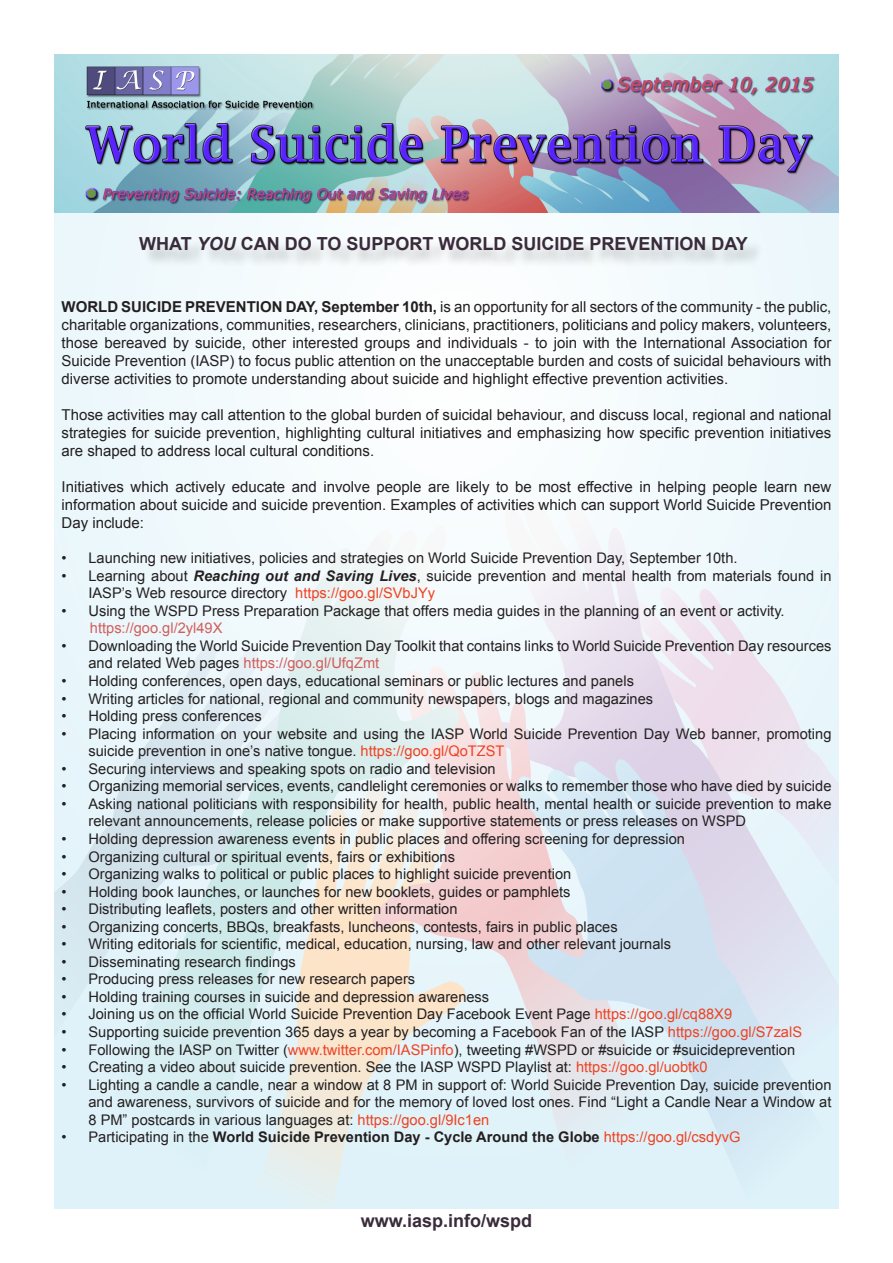
<style>
.page{position:relative;width:893px;height:1263px;background:#fff}
.page>*{position:absolute;margin:0;border:0;box-sizing:border-box;transform-origin:0 0}
.t1{font:700 18px "Arial";color:#3a2b3b}
.t2{font:15px/18px "Arial";color:#231f20;text-align:justify}
.t3{font:14.7px/17.5px "Arial";color:#231f20}
.t4{font:700 14.7px "Arial";color:#231f20}
.t5{font:14.7px "Arial";color:#d15e5b}
.s1{font-style:italic}
.s2{font-weight:700}
.s3{font-weight:700;font-style:italic}
.s4{color:#ef4222}
.s5{color:#d15e5b}
.s6{font-weight:400}
.s7{font-weight:400;color:#ef4222}
</style>
<div class="page">
<div style="left:54px;top:214px;width:785px;height:995px;background:#f4fafd"></div>
<svg style="left:54px;top:641px;width:10px;height:397px"></svg>
<svg style="left:538px;top:534px;width:301px;height:223px"></svg>
<svg style="left:464px;top:666px;width:242px;height:543px"></svg>
<svg style="left:517px;top:757px;width:322px;height:452px;background:#dce6f1"></svg>
<svg style="left:64px;top:585px;width:400px;height:624px"></svg>
<img style="left:54px;top:54px;width:785px;height:158px">
<div style="left:142px;top:239px;width:623px;height:30px;background:#231f20;opacity:.25"></div>
<p class="t1" style="left:139px;top:232px;width:610px">WHAT <span class="s1">YOU</span> CAN DO TO SUPPORT WORLD SUICIDE PREVENTION DAY</p>
<p class="t2" style="left:62px;top:297px;width:771px"><span class="s2">WORLD SUICIDE PREVENTION DAY, September 10th,</span> is an opportunity for all sectors of the community - the public, charitable organizations, communities, researchers, clinicians, practitioners, politicians and policy makers, volunteers, those bereaved by suicide, other interested groups and individuals - to join with the International Association for Suicide Prevention (IASP) to focus public attention on the unacceptable burden and costs of suicidal behaviours with diverse activities to promote understanding about suicide and highlight effective prevention activities.</p>
<p class="t2" style="left:62px;top:405px;width:771px">Those activities may call attention to the global burden of suicidal behaviour, and discuss local, regional and national strategies for suicide prevention, highlighting cultural initiatives and emphasizing how specific prevention initiatives are shaped to address local cultural conditions.</p>
<p class="t2" style="left:62px;top:477px;width:771px">Initiatives which actively educate and involve people are likely to be most effective in helping people learn new information about suicide and suicide prevention. Examples of activities which can support World Suicide Prevention Day include:</p>
<p class="t3" style="left:62px;top:549px;width:678px">• Launching new initiatives, policies and strategies on World Suicide Prevention Day, September 10th.</p>
<p class="t3" style="left:88px;top:567px;width:744px;text-indent:-27px">• Learning about <span class="s3">Reaching out and Saving Lives</span>, suicide prevention and mental health from materials found in<br>IASP’s Web resource directory <span class="s4">https://goo.gl/SVbJYy</span></p>
<p class="t3" style="left:62px;top:602px;width:725px">• Using the WSPD Press Preparation Package that offers media guides in the planning of an event or activity.</p>
<p class="t5" style="left:90px;top:618px;width:134px">https://goo.gl/2yl49X</p>
<p class="t3" style="left:88px;top:637px;width:744px;text-indent:-27px">• Downloading the World Suicide Prevention Day Toolkit that contains links to World Suicide Prevention Day resources and related Web pages <span class="s5">https://goo.gl/UfqZmt</span></p>
<p class="t3" style="left:62px;top:672px;width:574px">• Holding conferences, open days, educational seminars or public lectures and panels</p>
<p class="t3" style="left:62px;top:690px;width:593px">• Writing articles for national, regional and community newspapers, blogs and magazines</p>
<p class="t3" style="left:62px;top:707px;width:202px">• Holding press conferences</p>
<p class="t3" style="left:88px;top:725px;width:744px;text-indent:-27px">• Placing information on your website and using the IASP World Suicide Prevention Day Web banner, promoting suicide prevention in one’s native tongue. <span class="s4">https://goo.gl/QoTZST</span></p>
<p class="t3" style="left:62px;top:760px;width:436px">• Securing interviews and speaking spots on radio and television</p>
<p class="t3" style="left:62px;top:777px;width:771px">• Organizing memorial services, events, candlelight ceremonies or walks to remember those who have died by suicide</p>
<p class="t3" style="left:88px;top:795px;width:744px;text-indent:-27px">• Asking national politicians with responsibility for health, public health, mental health or suicide prevention to make relevant announcements, release policies or make supportive statements or press releases on WSPD</p>
<p class="t3" style="left:62px;top:830px;width:625px">• Holding depression awareness events in public places and offering screening for depression</p>
<p class="t3" style="left:62px;top:848px;width:395px">• Organizing cultural or spiritual events, fairs or exhibitions</p>
<p class="t3" style="left:62px;top:865px;width:511px">• Organizing walks to political or public places to highlight suicide prevention</p>
<p class="t3" style="left:62px;top:883px;width:511px">• Holding book launches, or launches for new booklets, guides or pamphlets</p>
<p class="t3" style="left:62px;top:900px;width:398px">• Distributing leaflets, posters and other written information</p>
<p class="t3" style="left:62px;top:918px;width:558px">• Organizing concerts, BBQs, breakfasts, luncheons, contests, fairs in public places</p>
<p class="t3" style="left:62px;top:935px;width:611px">• Writing editorials for scientific, medical, education, nursing, law and other relevant journals</p>
<p class="t3" style="left:62px;top:953px;width:236px">• Disseminating research findings</p>
<p class="t3" style="left:62px;top:970px;width:355px">• Producing press releases for new research papers</p>
<p class="t3" style="left:62px;top:988px;width:429px">• Holding training courses in suicide and depression awareness</p>
<p class="t3" style="left:62px;top:1006px;width:672px">• Joining us on the official World Suicide Prevention Day Facebook Event Page <span class="s4">https://goo.gl/cq88X9</span></p>
<p class="t3" style="left:62px;top:1023px;width:742px">• Supporting suicide prevention 365 days a year by becoming a Facebook Fan of the IASP <span class="s4">https://goo.gl/S7zalS</span></p>
<p class="t3" style="left:62px;top:1041px;width:735px">• Following the IASP on Twitter (<span class="s4">www.twitter.com/IASPinfo</span>), tweeting #WSPD or #suicide or #suicideprevention</p>
<p class="t3" style="left:62px;top:1058px;width:648px">• Creating a video about suicide prevention. See the IASP WSPD Playlist at: <span class="s4">https://goo.gl/uobtk0</span></p>
<p class="t3" style="left:88px;top:1076px;width:744px;text-align:justify;text-indent:-27px">• Lighting a candle a candle, near a window at 8 PM in support of: World Suicide Prevention Day, suicide prevention and awareness, survivors of suicide and for the memory of loved lost ones. Find “Light a Candle Near a Window at 8 PM” postcards in various languages at: <span class="s4">https://goo.gl/9Ic1en</span></p>
<p class="t4" style="left:62px;top:1127px;width:680px"><span class="s6">• Participating in the</span> World Suicide Prevention Day - Cycle Around the Globe <span class="s7">https://goo.gl/csdyvG</span></p>
<p class="t1" style="left:361px;top:1208px;width:173px">www.iasp.info/wspd</p>
</div>
